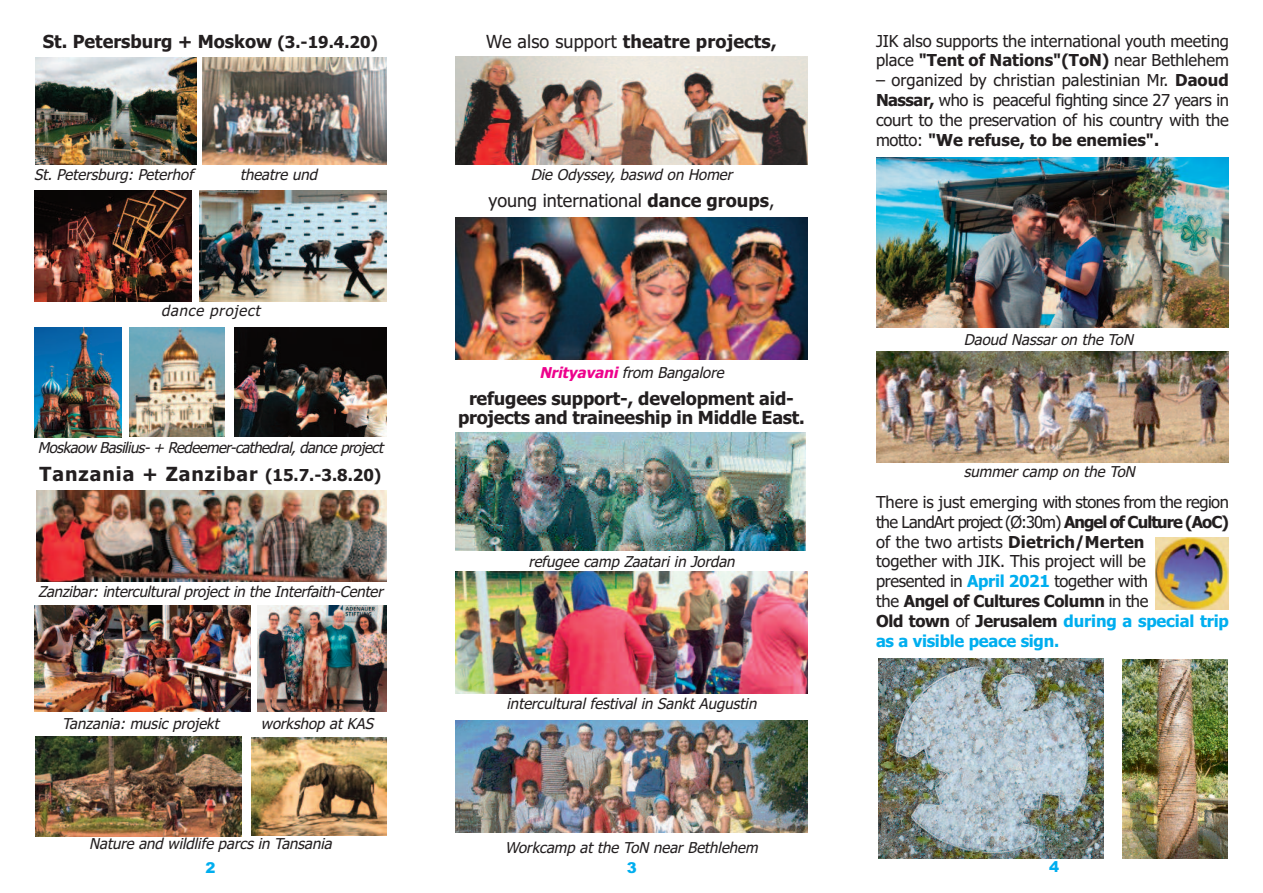
<style>
.page{position:relative;width:1263px;height:893px;background:#fff}
.page>*{position:absolute;margin:0;border:0;box-sizing:border-box;transform-origin:0 0}
.t1{font:700 19.5px "Tahoma";letter-spacing:.05em;color:#231f20}
.t2{font:700 18px/19.5px "Tahoma";letter-spacing:-.01em;color:#231f20;text-align:center}
.t3{font:18px "Tahoma";color:#231f20}
.t4{font:700 18px "Tahoma";letter-spacing:.01em;color:#231f20}
.t5{font:16.5px/19.8px "Tahoma";letter-spacing:-.01em;color:#231f20}
.t6{font:italic 15px "Tahoma";color:#231f20}
.t7{font:900 15px "Arial";color:#00aeef}
.s1{font-size:16.5px}
.s2{font-weight:400}
.s3{font-weight:700}
.s4{font-weight:700;color:#ed028c}
.s5{font-weight:700;color:#00aeef}
</style>
<div class="page">
<img style="left:202px;top:58px;width:185px;height:107px">
<img style="left:36px;top:491px;width:351px;height:91px">
<img style="left:34px;top:605px;width:217px;height:106px">
<img style="left:455px;top:721px;width:353px;height:111px">
<img style="left:877px;top:157px;width:352px;height:171px">
<img style="left:455px;top:56px;width:353px;height:109px">
<img style="left:455px;top:218px;width:352px;height:141px">
<img style="left:455px;top:433px;width:351px;height:117px">
<img style="left:878px;top:658px;width:225px;height:201px">
<img style="left:1123px;top:659px;width:105px;height:200px">
<img style="left:1155px;top:537px;width:74px;height:72px">
<img style="left:35px;top:58px;width:161px;height:107px">
<img style="left:235px;top:327px;width:152px;height:110px">
<img style="left:876px;top:351px;width:353px;height:112px">
<img style="left:455px;top:572px;width:353px;height:121px">
<img style="left:35px;top:737px;width:207px;height:99px">
<img style="left:257px;top:605px;width:130px;height:106px">
<img style="left:252px;top:738px;width:135px;height:98px">
<div style="left:34px;top:190px;width:162px;height:111px;background:linear-gradient(to bottom,#fff,#fff)"></div>
<img style="left:34px;top:190px;width:157px;height:111px">
<img style="left:129px;top:327px;width:96px;height:109px">
<img style="left:200px;top:190px;width:187px;height:111px">
<img style="left:34px;top:327px;width:87px;height:110px">
<p class="t2" style="left:43px;top:32px;width:337px">St. Petersburg + Moskow <span class="s1">(3.-19.4.20)</span></p>
<p class="t6" style="left:34px;top:166px;width:165px">St. Petersburg: Peterhof</p>
<p class="t6" style="left:240px;top:166px;width:83px">theatre und</p>
<p class="t6" style="left:161px;top:302px;width:104px">dance project</p>
<p class="t6" style="left:38px;top:439px;width:351px">Moskaow Basilius- + Redeemer-cathedral, dance project</p>
<p class="t1" style="left:40px;top:463px;width:343px">Tanzania + Zanzibar <span class="s1">(15.7.-3.8.20)</span></p>
<p class="t6" style="left:38px;top:583px;width:350px">Zanzibar: intercultural project in the Interfaith-Center</p>
<p class="t6" style="left:62px;top:715px;width:162px">Tanzania: music projekt</p>
<p class="t6" style="left:261px;top:715px;width:118px">workshop at KAS</p>
<p class="t6" style="left:89px;top:835px;width:248px">Nature and wildlife parcs in Tansania</p>
<p class="t4" style="left:486px;top:31px;width:292px"><span class="s2">We also support</span> theatre projects,</p>
<p class="t6" style="left:531px;top:166px;width:207px">Die Odyssey, baswd on Homer</p>
<p class="t3" style="left:488px;top:190px;width:287px">young international <span class="s3">dance groups</span>,</p>
<p class="t6" style="left:539px;top:364px;width:190px"><span class="s4">Nrityavani</span> from Bangalore</p>
<p class="t2" style="left:458px;top:389px;width:348px">refugees support-, development aid&shy;projects and traineeship in Middle East.</p>
<p class="t6" style="left:528px;top:553px;width:212px">refugee camp Zaatari in Jordan</p>
<p class="t6" style="left:507px;top:695px;width:255px">intercultural festival in Sankt Augustin</p>
<p class="t6" style="left:505px;top:839px;width:258px">Workcamp at the ToN near Bethlehem</p>
<p class="t5" style="left:876px;top:31px;width:354px">JIK also supports the international youth meeting place <span class="s3">"Tent of Nations"(ToN)</span> near Bethlehem</p>
<p class="t5" style="left:876px;top:71px;width:354px;text-align:justify">– organized by christian palestinian Mr. <span class="s3">Daoud Nassar,</span> who is peaceful fighting since 27 years in court to the preservation of his country with the motto: <span class="s3">"We refuse, to be enemies".</span></p>
<p class="t6" style="left:964px;top:331px;width:175px">Daoud Nassar on the ToN</p>
<p class="t6" style="left:964px;top:463px;width:177px">summer camp on the ToN</p>
<p class="t5" style="left:876px;top:492px;width:354px">There is just emerging with stones from the region the LandArt project (Ø:30m) <span class="s3">Angel of Culture (AoC) </span>of the two artists <span class="s3">Dietrich/Merten<br></span>together with JIK. This project will be<br>presented in <span class="s5">April 2021</span> together with<br>the <span class="s3">Angel of Cultures Column</span> in the<br><span class="s3">Old town</span> of <span class="s3">Jerusalem</span> <span class="s5">during a special trip as a visible peace sign.</span></p>
<p class="t7" style="left:205px;top:859px;width:12px">2</p>
<p class="t7" style="left:627px;top:859px;width:12px">3</p>
<p class="t7" style="left:1049px;top:858px;width:12px">4</p>
</div>
